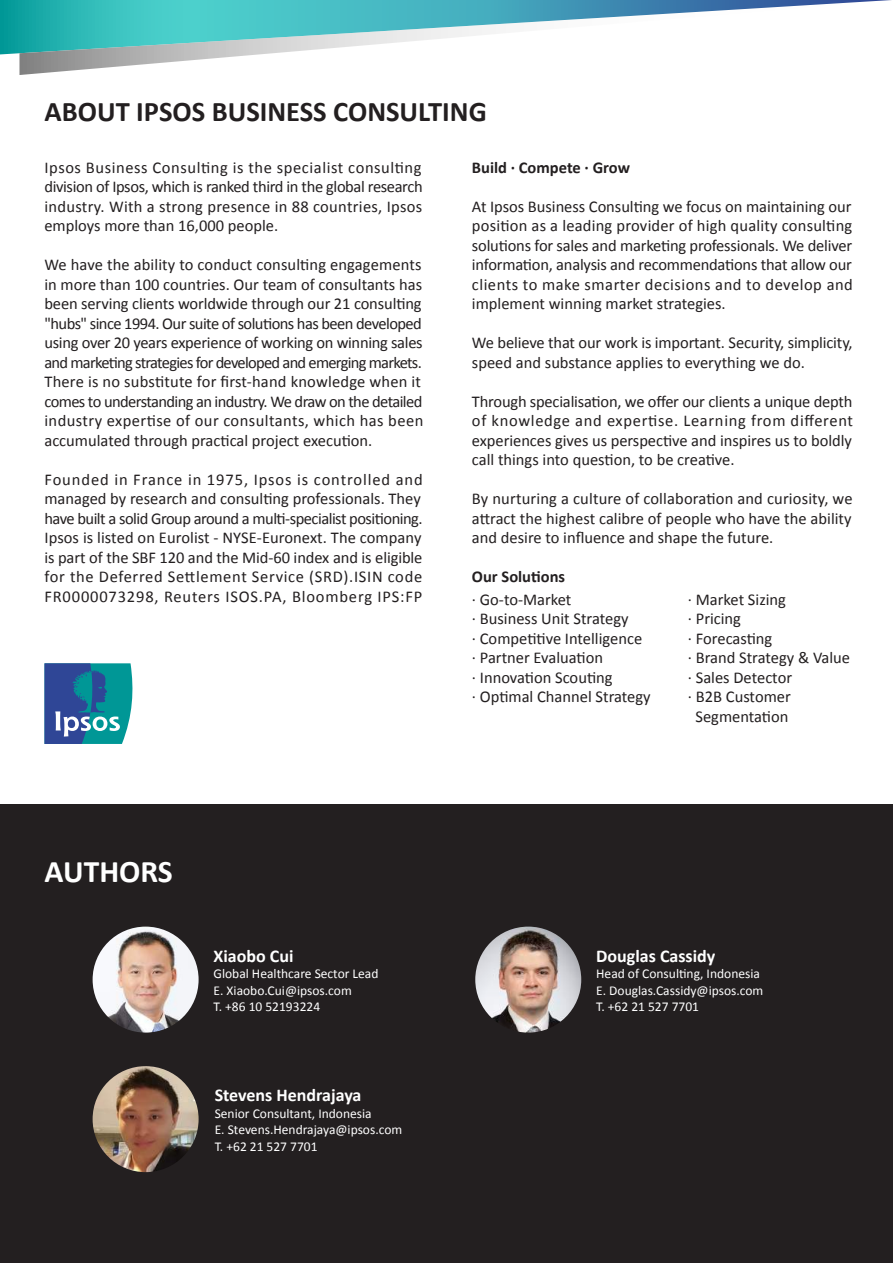
<style>
.page{position:relative;width:893px;height:1263px;background:#fff}
.page>*{position:absolute;margin:0;border:0;box-sizing:border-box;transform-origin:0 0}
.t1{font:700 31.5px "Calibri";color:#fff}
.t2{font:700 28.5px "Calibri";color:#231f20}
.t3{font:700 18px "Calibri";color:#fff}
.t4{font:16.5px/19.5px "Calibri";color:#231f20;text-align:justify}
.t5{font:700 16.5px "Calibri";color:#231f20}
.t6{font:13.5px/16.5px "Calibri";color:#fff}
</style>
<div class="page">
<div style="left:0;top:805px;width:893px;height:458px;background:#231f20"></div>
<img style="left:475px;top:926px;width:106px;height:106px;border-radius:53px">
<svg style="left:0;top:0;width:19px;height:54px"></svg>
<svg style="left:19px;top:0;width:872px;height:75px"></svg>
<img style="left:93px;top:1066px;width:106px;height:106px;border-radius:53px">
<img style="left:93px;top:926px;width:106px;height:106px;border-radius:53px">
<svg style="left:44px;top:663px;width:89px;height:81px;background:#337da2"></svg>
<h2 class="t2" style="left:45px;top:93px;width:444px">ABOUT IPSOS BUSINESS CONSULTING</h2>
<p class="t4" style="left:44px;top:157px;width:380px">Ipsos Business Consulting is the specialist consulting division of Ipsos, which is ranked third in the global research industry. With a strong presence in 88 countries, Ipsos employs more than 16,000 people.</p>
<p class="t4" style="left:44px;top:255px;width:380px;text-align:left">We have the ability to conduct consulting engagements in more than 100 countries. Our team of consultants has been serving clients worldwide through our 21 consulting "hubs" since 1994. Our suite of solutions has been developed using over 20 years experience of working on winning sales and marketing strategies for developed and emerging markets.<br>There is no substitute for first-hand knowledge when it comes to understanding an industry. We draw on the detailed industry expertise of our consultants, which has been accumulated through practical project execution.</p>
<p class="t4" style="left:44px;top:469px;width:380px;text-align:left">Founded in France in 1975, Ipsos is controlled and managed by research and consulting professionals. They have built a solid Group around a multi-specialist positioning.<br>Ipsos is listed on Eurolist - NYSE-Euronext. The company is part of the SBF 120 and the Mid-60 index and is eligible for the Deferred Settlement Service (SRD).ISIN code FR0000073298, Reuters ISOS.PA, Bloomberg IPS:FP</p>
<p class="t5" style="left:472px;top:157px;width:160px">Build · Compete · Grow</p>
<p class="t4" style="left:472px;top:196px;width:382px">At Ipsos Business Consulting we focus on maintaining our position as a leading provider of high quality consulting solutions for sales and marketing professionals. We deliver information, analysis and recommendations that allow our clients to make smarter decisions and to develop and implement winning market strategies.</p>
<p class="t4" style="left:472px;top:333px;width:382px">We believe that our work is important. Security, simplicity, speed and substance applies to everything we do.</p>
<p class="t4" style="left:472px;top:392px;width:383px">Through specialisation, we offer our clients a unique depth of knowledge and expertise. Learning from different experiences gives us perspective and inspires us to boldly call things into question, to be creative.</p>
<p class="t4" style="left:472px;top:489px;width:382px">By nurturing a culture of collaboration and curiosity, we attract the highest calibre of people who have the ability and desire to influence and shape the future.</p>
<p class="t5" style="left:472px;top:566px;width:95px">Our Solutions</p>
<p class="t4" style="left:472px;top:590px;width:101px">· Go-to-Market</p>
<p class="t4" style="left:688px;top:590px;width:100px">· Market Sizing</p>
<p class="t4" style="left:472px;top:609px;width:158px">· Business Unit Strategy</p>
<p class="t4" style="left:688px;top:609px;width:55px">· Pricing</p>
<p class="t4" style="left:472px;top:629px;width:172px">· Competitive Intelligence</p>
<p class="t4" style="left:688px;top:629px;width:86px">· Forecasting</p>
<p class="t4" style="left:472px;top:648px;width:133px">· Partner Evaluation</p>
<p class="t4" style="left:688px;top:648px;width:164px">· Brand Strategy &amp; Value</p>
<p class="t4" style="left:472px;top:668px;width:142px">· Innovation Scouting</p>
<p class="t4" style="left:688px;top:668px;width:106px">· Sales Detector</p>
<p class="t4" style="left:472px;top:687px;width:180px">· Optimal Channel Strategy</p>
<p class="t4" style="left:688px;top:687px;width:104px;text-align:center">· B2B Customer<br>Segmentation</p>
<h1 class="t1" style="left:45px;top:852px;width:130px">AUTHORS</h1>
<p class="t3" style="left:214px;top:944px;width:81px">Xiaobo Cui</p>
<p class="t6" style="left:214px;top:965px;width:166px">Global Healthcare Sector Lead<br>E. Xiaobo.Cui@ipsos.com<br>T. +86 10 52193224</p>
<p class="t3" style="left:215px;top:1084px;width:148px">Stevens Hendrajaya</p>
<p class="t6" style="left:215px;top:1105px;width:189px">Senior Consultant, Indonesia<br>E. Stevens.Hendrajaya@ipsos.com<br>T. +62 21 527 7701</p>
<p class="t3" style="left:596px;top:944px;width:121px">Douglas Cassidy</p>
<p class="t6" style="left:596px;top:965px;width:169px">Head of Consulting, Indonesia<br>E. Douglas.Cassidy@ipsos.com<br>T. +62 21 527 7701</p>
</div>
